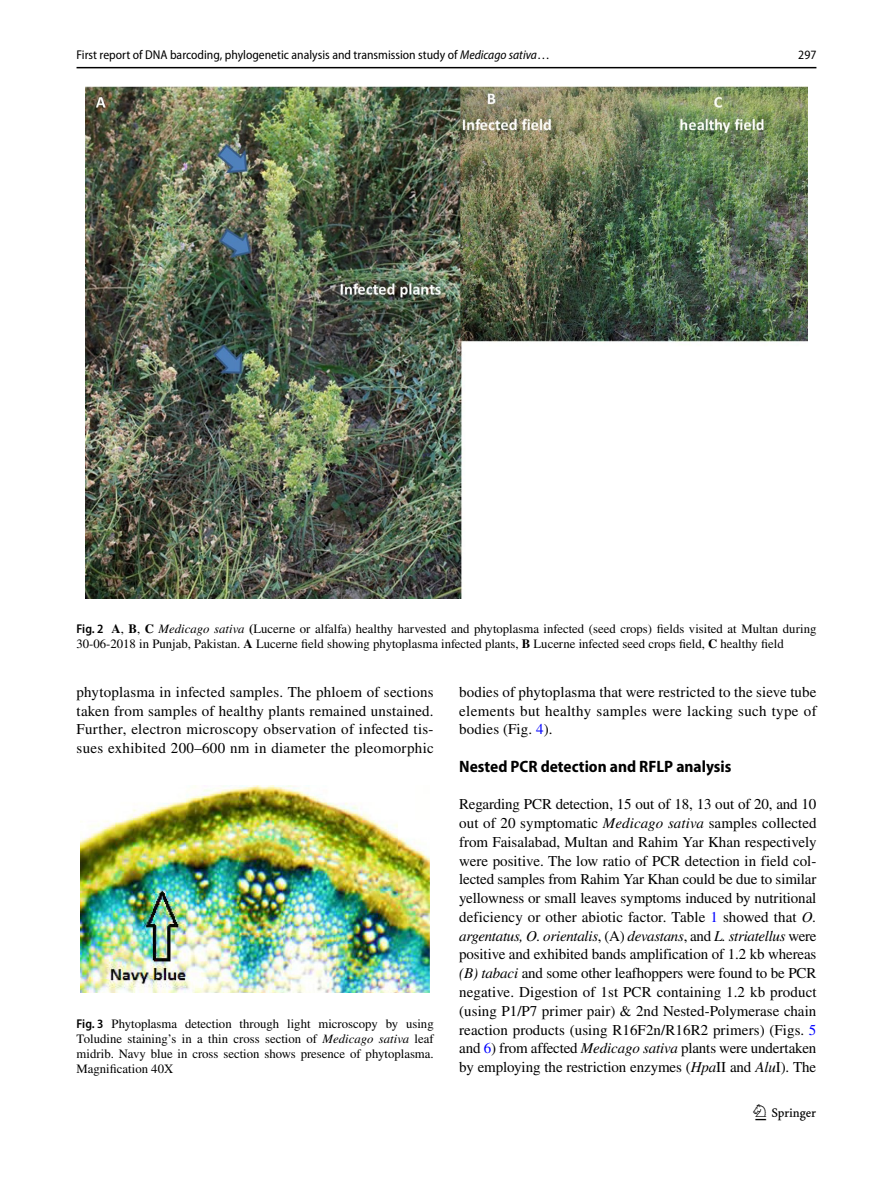
<style>
.page{position:relative;width:893px;height:1187px;background:#fff}
.page>*{position:absolute;margin:0;border:0;box-sizing:border-box;transform-origin:0 0}
.t1{font:22.5px "Springnew Regular 3";color:#000}
.t2{font:700 semi-condensed 16.5px "Myriad Pro";color:#000}
.t3{font:15px/18.8px "STIX";letter-spacing:.02em;color:#000;text-align:justify}
.t4{font:12.75px/15px "STIX";color:#000}
.t5{font:12.75px "Myriad Pro Semi Cn 3";color:#000}
.t6{font:semi-condensed 12.75px "Myriad Pro";color:#000}
.s1{font-family:"Myriad Pro";font-style:italic;font-stretch:semi-condensed}
.s2{font-family:"Myriad Pro";font-weight:600;font-stretch:semi-condensed}
.s3{font-weight:700}
.s4{font-style:italic}
.s5{color:#00f}
</style>
<div class="page">
<hr style="left:77px;top:67px;width:739px;height:1px;background:#000">
<img style="left:85px;top:87px;width:723px;height:511px">
<img style="left:81px;top:785px;width:349px;height:207px">
<p class="t5" style="left:77px;top:48px;width:475px">First report of DNA barcoding, phylogenetic analysis and transmission study of <span class="s1">Medicago sativa</span>…</p>
<p class="t6" style="left:798px;top:48px;width:20px">297</p>
<p class="t4" style="left:77px;top:622px;width:741px"><span class="s2">Fig. 2</span> <span class="s3">A</span>, <span class="s3">B</span>, <span class="s3">C</span> <span class="s4">Medicago sativa</span> <span class="s3">(</span>Lucerne or alfalfa) healthy harvested and phytoplasma infected (seed crops) fields visited at Multan during<br>30-06-2018 in Punjab, Pakistan. <span class="s3">A</span> Lucerne field showing phytoplasma infected plants, <span class="s3">B</span> Lucerne infected seed crops field, <span class="s3">C</span> healthy field</p>
<p class="t3" style="left:77px;top:683px;width:359px">phytoplasma in infected samples. The phloem of sections taken from samples of healthy plants remained unstained.<br>Further, electron microscopy observation of infected tis&shy;sues exhibited 200–600 nm in diameter the pleomorphic</p>
<p class="t3" style="left:459px;top:683px;width:359px">bodies of phytoplasma that were restricted to the sieve tube elements but healthy samples were lacking such type of bodies (Fig. <span class="s5">4</span>).</p>
<p class="t2" style="left:459px;top:757px;width:274px">Nested PCR detection and RFLP analysis</p>
<p class="t3" style="left:459px;top:796px;width:359px">Regarding PCR detection, 15 out of 18, 13 out of 20, and 10 out of 20 symptomatic <span class="s4">Medicago sativa</span> samples collected from Faisalabad, Multan and Rahim Yar Khan respectively were positive. The low ratio of PCR detection in field col&shy;lected samples from Rahim Yar Khan could be due to similar yellowness or small leaves symptoms induced by nutritional deficiency or other abiotic factor. Table <span class="s5">1</span> showed that <span class="s4">O. argentatus, O. orientalis</span>, (A) <span class="s4">devastans</span>, and <span class="s4">L. striatellus</span> were positive and exhibited bands amplification of 1.2 kb whereas <span class="s4">(B) tabaci</span> and some other leafhoppers were found to be PCR negative. Digestion of 1st PCR containing 1.2 kb product (using P1/P7 primer pair) &amp; 2nd Nested-Polymerase chain reaction products (using R16F2n/R16R2 primers) (Figs. <span class="s5">5 </span>and <span class="s5">6</span>) from affected <span class="s4">Medicago sativa</span> plants were undertaken by employing the restriction enzymes (<span class="s4">Hpa</span>II and <span class="s4">Alu</span>I). The</p>
<p class="t4" style="left:77px;top:1016px;width:359px;text-align:justify"><span class="s2">Fig. 3</span> Phytoplasma detection through light microscopy by using Toludine staining’s in a thin cross section of <span class="s4">Medicago sativa</span> leaf midrib. Navy blue in cross section shows presence of phytoplasma.<br>Magnification 40X</p>
<h1 class="t1" style="left:755px;top:1104px;width:62px">1 3</h1>
</div>
